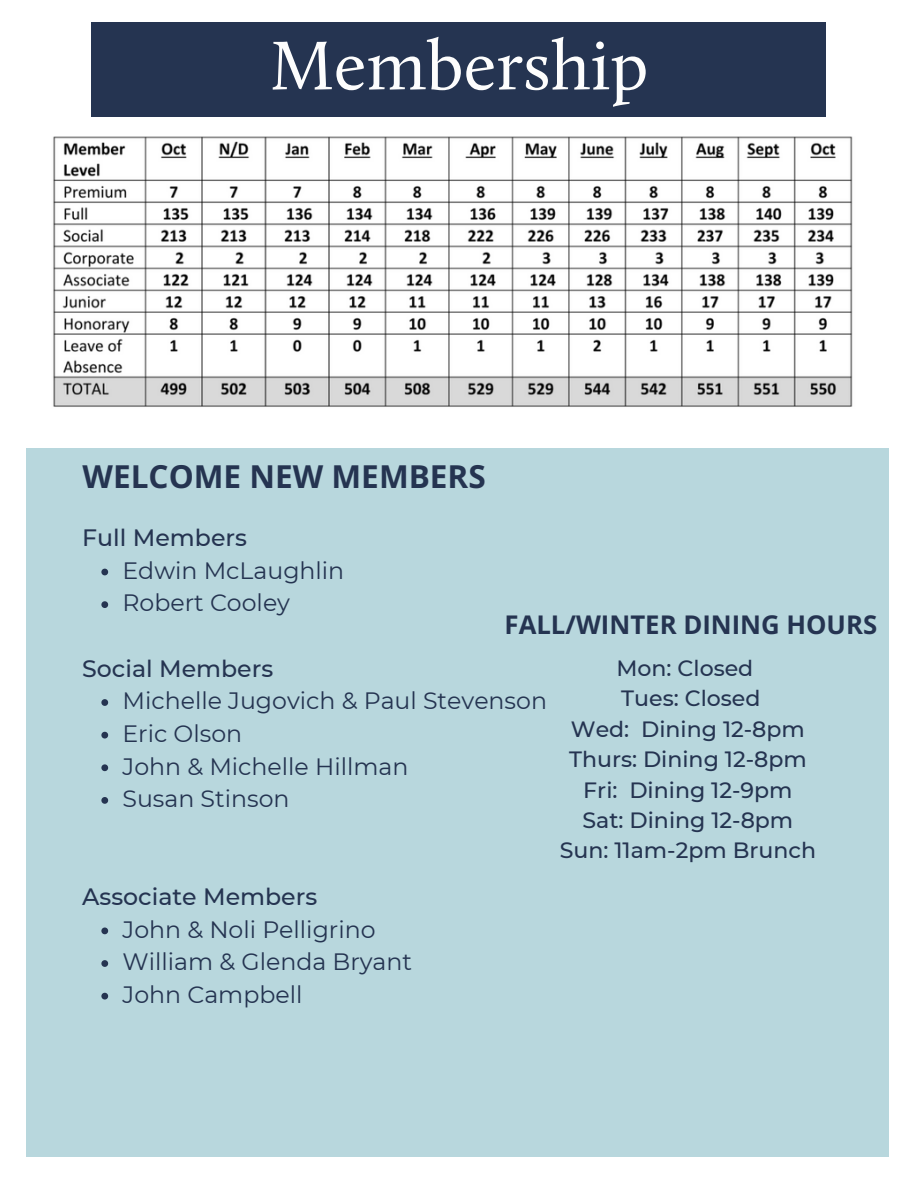
<style>
.page{position:relative;width:918px;height:1188px;background:#fff}
.page>*{position:absolute;margin:0;border:0;box-sizing:border-box;transform-origin:0 0}
.t1{font:71.25px "Calluna";color:#fdfdfd}
.t2{font:700 31.5px "Open Sans";color:#253451}
.t3{font:700 25.8px "Open Sans";color:#253451}
.t4{font:23.7px "Montserrat";color:#253451}
.t5{font:500 23.7px "Montserrat";color:#253451}
.t6{font:500 22.05px "Montserrat";color:#253451}
</style>
<div class="page">
<div style="left:92px;top:22px;width:734px;height:94px;background:#253451"></div>
<div style="left:26px;top:448px;width:862px;height:709px;background:#b8d7dd"></div>
<img style="left:53px;top:136px;width:800px;height:271px">
<svg style="left:101px;top:569px;width:7px;height:6px"></svg>
<svg style="left:101px;top:601px;width:7px;height:7px"></svg>
<svg style="left:101px;top:699px;width:7px;height:7px"></svg>
<svg style="left:101px;top:732px;width:7px;height:7px"></svg>
<svg style="left:101px;top:764px;width:7px;height:7px"></svg>
<svg style="left:101px;top:797px;width:7px;height:7px"></svg>
<svg style="left:101px;top:928px;width:7px;height:6px"></svg>
<svg style="left:101px;top:960px;width:7px;height:7px"></svg>
<svg style="left:101px;top:993px;width:7px;height:7px"></svg>
<p class="t1" style="left:270px;top:36px;width:380px">Membership</p>
<p class="t2" style="left:83px;top:454px;width:405px">WELCOME NEW MEMBERS</p>
<p class="t5" style="left:82px;top:523px;width:166px">Full Members</p>
<p class="t4" style="left:122px;top:556px;width:223px">Edwin McLaughlin</p>
<p class="t4" style="left:122px;top:588px;width:169px">Robert Cooley</p>
<p class="t3" style="left:505px;top:606px;width:374px">FALL/WINTER DINING HOURS</p>
<p class="t5" style="left:82px;top:654px;width:193px">Social Members</p>
<p class="t4" style="left:122px;top:686px;width:426px">Michelle Jugovich &amp; Paul Stevenson</p>
<p class="t4" style="left:122px;top:719px;width:121px">Eric Olson</p>
<p class="t4" style="left:122px;top:752px;width:287px">John &amp; Michelle Hillman</p>
<p class="t4" style="left:122px;top:784px;width:169px">Susan Stinson</p>
<p class="t5" style="left:82px;top:882px;width:237px">Associate Members</p>
<p class="t4" style="left:122px;top:915px;width:255px">John &amp; Noli Pelligrino</p>
<p class="t4" style="left:122px;top:947px;width:291px">William &amp; Glenda Bryant</p>
<p class="t4" style="left:122px;top:980px;width:181px">John Campbell</p>
<p class="t6" style="left:617px;top:655px;width:138px">Mon: Closed</p>
<p class="t6" style="left:621px;top:685px;width:141px">Tues: Closed</p>
<p class="t6" style="left:571px;top:715px;width:236px">Wed: Dining 12-8pm</p>
<p class="t6" style="left:569px;top:746px;width:239px">Thurs: Dining 12-8pm</p>
<p class="t6" style="left:583px;top:776px;width:211px">Fri: Dining 12-9pm</p>
<p class="t6" style="left:583px;top:807px;width:212px">Sat: Dining 12-8pm</p>
<p class="t6" style="left:560px;top:837px;width:258px">Sun: 11am-2pm Brunch</p>
</div>
